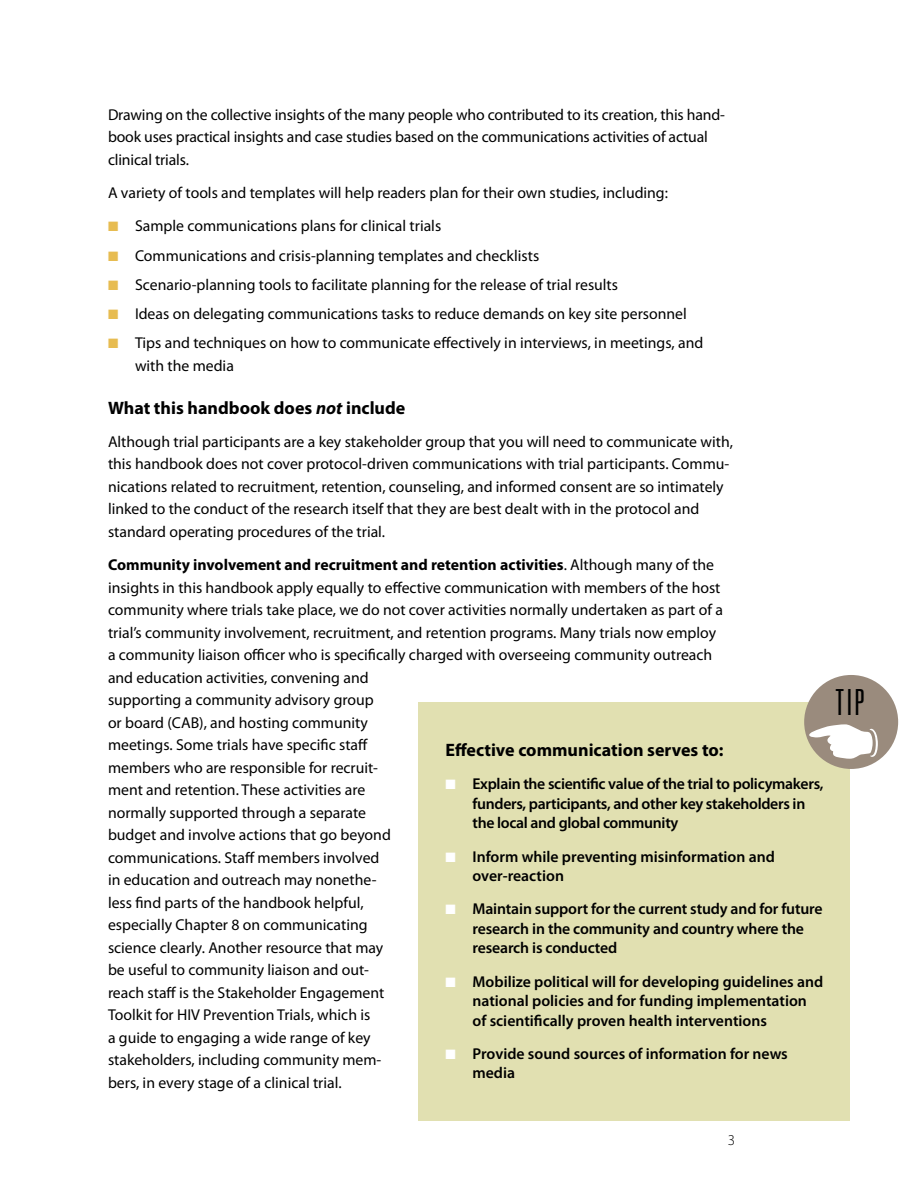
<style>
.page{position:relative;width:918px;height:1188px;background:#fff}
.page>*{position:absolute;margin:0;border:0;box-sizing:border-box;transform-origin:0 0}
.t1{font:300 ultra-condensed 36px "Univers";color:#000}
.t2{font:700 18px "Myriad Pro";color:#000}
.t3{font:15.75px/22.5px "Myriad Pro";color:#000}
.t4{font:600 15.75px/19.5px "Myriad Pro";letter-spacing:-.01em;color:#000}
.t5{font:300 15px "Myriad Pro";color:#000}
.s1{color:#e7bc51}
.s2{font-style:italic}
.s3{font-weight:700}
.s4{color:#fff}
</style>
<div class="page">
<div style="left:418px;top:702px;width:432px;height:418px;background:#e1e0b1"></div>
<div style="left:804px;top:675px;width:94px;height:94px;background:#9a8b7d;border-radius:50%"></div>
<svg style="left:809px;top:743px;width:13px;height:16px"></svg>
<p class="t3" style="left:108px;top:103px;width:619px">Drawing on the collective insights of the many people who contributed to its creation, this hand&shy;book uses practical insights and case studies based on the communications activities of actual clinical trials.</p>
<p class="t3" style="left:108px;top:181px;width:562px">A variety of tools and templates will help readers plan for their own studies, including:</p>
<p class="t3" style="left:108px;top:215px;width:335px"><span class="s1">■</span> Sample communications plans for clinical trials</p>
<p class="t3" style="left:108px;top:244px;width:433px"><span class="s1">■</span> Communications and crisis-planning templates and checklists</p>
<p class="t3" style="left:108px;top:273px;width:512px"><span class="s1">■</span> Scenario-planning tools to facilitate planning for the release of trial results</p>
<p class="t3" style="left:108px;top:302px;width:580px"><span class="s1">■</span> Ideas on delegating communications tasks to reduce demands on key site personnel</p>
<p class="t3" style="left:135px;top:332px;width:570px;text-indent:-27px"><span class="s1">■</span> Tips and techniques on how to communicate effectively in interviews, in meetings, and with the media</p>
<p class="t2" style="left:108px;top:396px;width:299px">What this handbook does <span class="s2">not</span> include</p>
<p class="t3" style="left:108px;top:430px;width:627px">Although trial participants are a key stakeholder group that you will need to communicate with, this handbook does not cover protocol-driven communications with trial participants. Commu&shy;nications related to recruitment, retention, counseling, and informed consent are so intimately linked to the conduct of the research itself that they are best dealt with in the protocol and standard operating procedures of the trial.</p>
<p class="t3" style="left:108px;top:554px;width:617px"><span class="s3">Community involvement and recruitment and retention activities</span>. Although many of the insights in this handbook apply equally to effective communication with members of the host community where trials take place, we do not cover activities normally undertaken as part of a trial’s community involvement, recruitment, and retention programs. Many trials now employ a community liaison officer who is specifically charged with overseeing community outreach and education activities, convening and<br>supporting a community advisory group<br>or board (CAB), and hosting community<br>meetings. Some trials have specific staff<br>members who are responsible for recruit-<br>ment and retention. These activities are<br>normally supported through a separate<br>budget and involve actions that go beyond<br>communications. Staff members involved<br>in education and outreach may nonethe-<br>less find parts of the handbook helpful,<br>especially Chapter 8 on communicating<br>science clearly. Another resource that may<br>be useful to community liaison and out-<br>reach staff is the Stakeholder Engagement<br>Toolkit for HIV Prevention Trials, which is<br>a guide to engaging a wide range of key<br>stakeholders, including community mem-<br>bers, in every stage of a clinical trial.</p>
<p class="t2" style="left:446px;top:738px;width:280px">Effective communication serves to:</p>
<p class="t4" style="left:472px;top:774px;width:352px;text-indent:-27px"><span class="s4">■</span> Explain the scientific value of the trial to policymakers, funders, participants, and other key stakeholders in the local and global community</p>
<p class="t4" style="left:472px;top:846px;width:304px;text-indent:-27px"><span class="s4">■</span> Inform while preventing misinformation and over-reaction</p>
<p class="t4" style="left:472px;top:899px;width:352px;text-indent:-27px"><span class="s4">■</span> Maintain support for the current study and for future research in the community and country where the research is conducted</p>
<p class="t4" style="left:472px;top:971px;width:352px;text-indent:-27px"><span class="s4">■</span> Mobilize political will for developing guidelines and national policies and for funding implementation of scientifically proven health interventions</p>
<p class="t4" style="left:472px;top:1044px;width:317px;text-indent:-27px"><span class="s4">■</span> Provide sound sources of information for news media</p>
<h1 class="t1" style="left:835px;top:683px;width:31px">TIP</h1>
<p class="t5" style="left:728px;top:1131px;width:9px">3</p>
</div>
